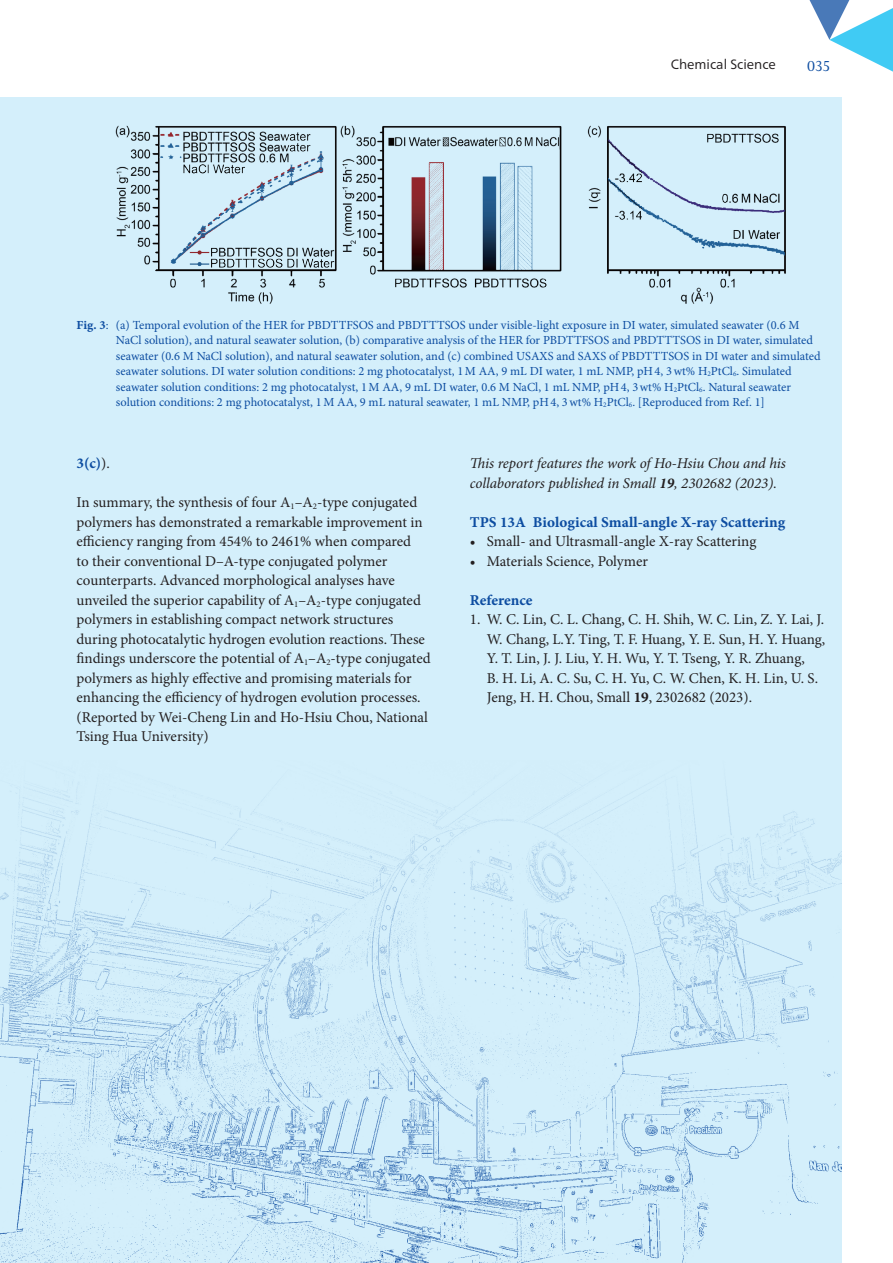
<style>
.page{position:relative;width:893px;height:1263px;background:#fff}
.page>*{position:absolute;margin:0;border:0;box-sizing:border-box;transform-origin:0 0}
.t1{font:15px/19.5px "Minion Pro";color:#231f20}
.t2{font:italic 15px/19.5px "Minion Pro";letter-spacing:-.01em;color:#231f20}
.t3{font:15px "Minion Pro Bold Capt";color:#0d4da1}
.t4{font:15px "Joanna Nova";color:#0d4da1}
.t5{font:13.5px "Frutiger Neue LTW1 G";color:#231f20}
.t6{font:12.3px/15.5px "Minion Pro";color:#0d4da1}
.s1{font-family:"Minion Pro Bold Capt"}
.s2{font-family:"Minion Pro";color:#231f20}
.s3{font-weight:700}
</style>
<div class="page">
<div style="left:0;top:98px;width:842px;height:1165px;background:#d4effb"></div>
<img style="left:0;top:790px;width:842px;height:473px">
<svg style="left:755px;top:0;width:138px;height:98px"></svg>
<img style="left:115px;top:125px;width:671px;height:179px">
<p class="t5" style="left:671px;top:55px;width:107px">Chemical Science</p>
<p class="t4" style="left:807px;top:56px;width:25px">035</p>
<p class="t6" style="left:116px;top:317px;width:706px;text-indent:-39px"><span class="s1">Fig. 3</span>: (a) Temporal evolution of the HER for PBDTTFSOS and PBDTTTSOS under visible-light exposure in DI water, simulated seawater (0.6 M NaCl solution), and natural seawater solution, (b) comparative analysis of the HER for PBDTTFSOS and PBDTTTSOS in DI water, simulated seawater (0.6 M NaCl solution), and natural seawater solution, and (c) combined USAXS and SAXS of PBDTTTSOS in DI water and simulated seawater solutions. DI water solution conditions: 2 mg photocatalyst, 1M AA, 9 mL DI water, 1 mL NMP, pH4, 3wt% H<sub>2</sub>PtCl<sub>6</sub>. Simulated seawater solution conditions: 2 mg photocatalyst, 1M AA, 9 mL DI water, 0.6 M NaCl, 1 mL NMP, pH4, 3wt% H<sub>2</sub>PtCl<sub>6</sub>. Natural seawater solution conditions: 2 mg photocatalyst, 1M AA, 9 mL natural seawater, 1 mL NMP, pH4, 3wt% H<sub>2</sub>PtCl<sub>6</sub>. [Reproduced from Ref. 1]</p>
<p class="t3" style="left:77px;top:452px;width:35px">3(c)<span class="s2">).</span></p>
<p class="t1" style="left:77px;top:493px;width:356px">In summary, the synthesis of four A<sub>1</sub>–A<sub>2</sub>-type conjugated polymers has demonstrated a remarkable improvement in efficiency ranging from 454% to 2461% when compared<br>to their conventional D–A-type conjugated polymer counterparts. Advanced morphological analyses have unveiled the superior capability of A<sub>1</sub>–A<sub>2</sub>-type conjugated polymers in establishing compact network structures during photocatalytic hydrogen evolution reactions. These findings underscore the potential of A<sub>1</sub>–A<sub>2</sub>-type conjugated polymers as highly effective and promising materials for enhancing the efficiency of hydrogen evolution processes. (Reported by Wei-Cheng Lin and Ho-Hsiu Chou, National Tsing Hua University)</p>
<p class="t2" style="left:470px;top:453px;width:318px">This report features the work of Ho-Hsiu Chou and his collaborators published in Small <span class="s3">19</span>, 2302682 (2023).</p>
<p class="t3" style="left:470px;top:511px;width:317px">TPS 13A Biological Small-angle X-ray Scattering</p>
<p class="t1" style="left:470px;top:532px;width:288px">• Small- and Ultrasmall-angle X-ray Scattering</p>
<p class="t1" style="left:470px;top:551px;width:180px">• Materials Science, Polymer</p>
<p class="t3" style="left:470px;top:589px;width:64px">Reference</p>
<p class="t1" style="left:487px;top:610px;width:340px;text-indent:-17px">1. W. C. Lin, C. L. Chang, C. H. Shih, W. C. Lin, Z. Y. Lai, J.<br>W. Chang, L.Y. Ting, T. F. Huang, Y. E. Sun, H. Y. Huang, Y. T. Lin, J. J. Liu, Y. H. Wu, Y. T. Tseng, Y. R. Zhuang,<br>B. H. Li, A. C. Su, C. H. Yu, C. W. Chen, K. H. Lin, U. S.<br>Jeng, H. H. Chou, Small <span class="s1">19</span>, 2302682 (2023).</p>
</div>
